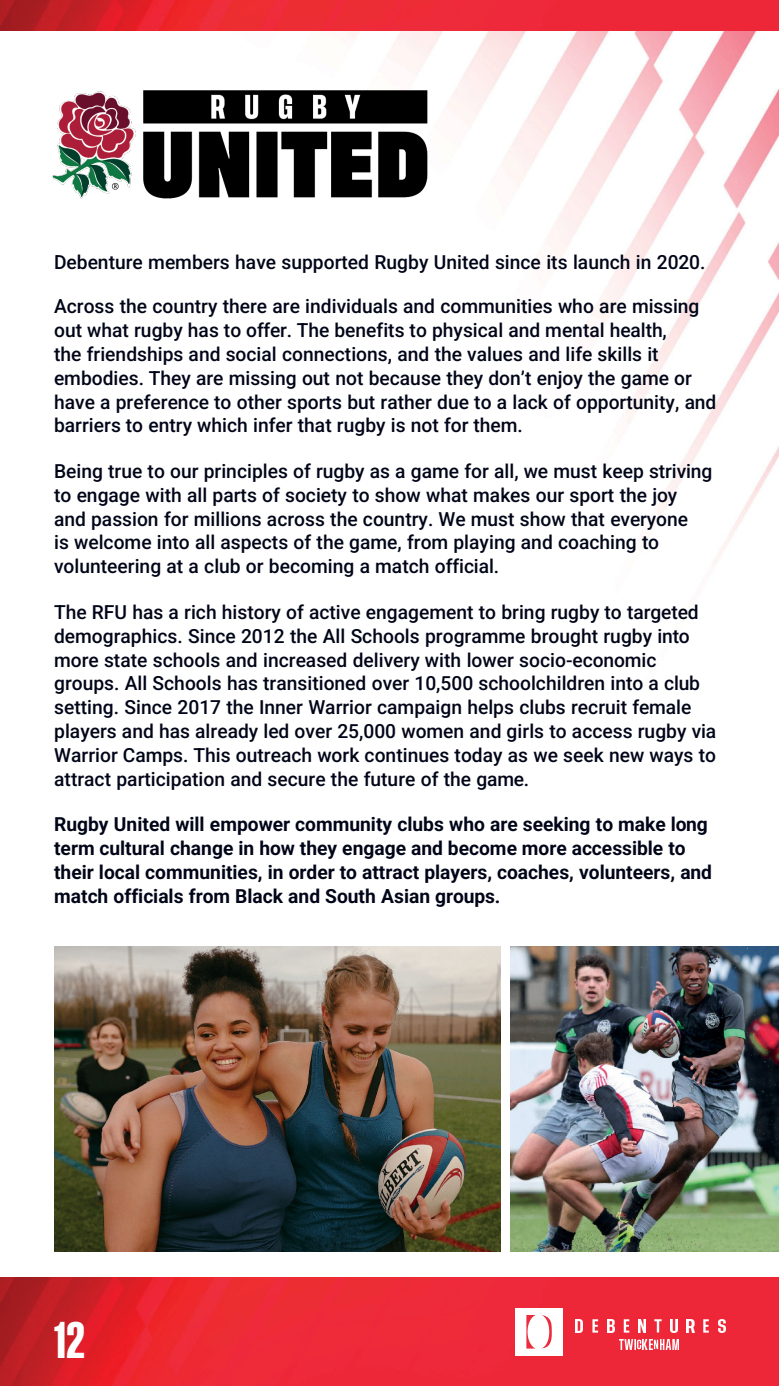
<style>
.page{position:relative;width:779px;height:1386px;background:#fff}
.page>*{position:absolute;margin:0;border:0;box-sizing:border-box;transform-origin:0 0}
.t1{font:600 38.15px "Tusker Grotesk 5600";color:#fff}
.t2{font:500 19.25px/23.8px "Roboto";color:#000518}
.t3{font:700 19.25px/23.8px "Roboto";color:#000518}
</style>
<div class="page">
<img style="left:8px;top:30px;width:771px;height:535px">
<img style="left:0;top:1277px;width:779px;height:108px">
<div style="left:515px;top:1307px;width:48px;height:48px;background:#fff"></div>
<svg style="left:526px;top:1315px;width:9px;height:33px"></svg>
<svg style="left:542px;top:1315px;width:10px;height:33px"></svg>
<img style="left:576px;top:1318px;width:7px;height:14px">
<svg style="left:592px;top:1318px;width:6px;height:14px"></svg>
<img style="left:607px;top:1318px;width:7px;height:14px">
<svg style="left:624px;top:1318px;width:5px;height:14px"></svg>
<img style="left:639px;top:1318px;width:7px;height:14px">
<svg style="left:654px;top:1318px;width:7px;height:14px"></svg>
<img style="left:670px;top:1318px;width:7px;height:14px">
<img style="left:687px;top:1318px;width:7px;height:14px">
<svg style="left:703px;top:1318px;width:6px;height:14px"></svg>
<img style="left:718px;top:1318px;width:7px;height:14px">
<img style="left:619px;top:1339px;width:16px;height:9px">
<svg style="left:637px;top:1339px;width:21px;height:9px"></svg>
<img style="left:660px;top:1339px;width:18px;height:9px">
<img style="left:0;top:0;width:779px;height:30px">
<img style="left:51px;top:90px;width:416px;height:125px">
<img style="left:510px;top:946px;width:269px;height:304px">
<img style="left:54px;top:946px;width:446px;height:304px">
<p class="t2" style="left:54px;top:249px;width:653px">Debenture members have supported Rugby United since its launch in 2020.</p>
<p class="t2" style="left:54px;top:294px;width:647px">Across the country there are individuals and communities who are missing out what rugby has to offer. The benefits to physical and mental health,</p>
<p class="t2" style="left:54px;top:341px;width:663px">the friendships and social connections, and the values and life skills it embodies. They are missing out not because they don’t enjoy the game or have a preference to other sports but rather due to a lack of opportunity, and barriers to entry which infer that rugby is not for them.</p>
<p class="t2" style="left:54px;top:458px;width:660px">Being true to our principles of rugby as a game for all, we must keep striving to engage with all parts of society to show what makes our sport the joy and passion for millions across the country. We must show that everyone</p>
<p class="t2" style="left:54px;top:530px;width:606px">is welcome into all aspects of the game, from playing and coaching to volunteering at a club or becoming a match official.</p>
<p class="t2" style="left:54px;top:599px;width:663px">The RFU has a rich history of active engagement to bring rugby to targeted demographics. Since 2012 the All Schools programme brought rugby into more state schools and increased delivery with lower socio-economic groups. All Schools has transitioned over 10,500 schoolchildren into a club setting. Since 2017 the Inner Warrior campaign helps clubs recruit female players and has already led over 25,000 women and girls to access rugby via Warrior Camps. This outreach work continues today as we seek new ways to attract participation and secure the future of the game.</p>
<p class="t3" style="left:54px;top:811px;width:659px">Rugby United will empower community clubs who are seeking to make long term cultural change in how they engage and become more accessible to their local communities, in order to attract players, coaches, volunteers, and match officials from Black and South Asian groups.</p>
<h1 class="t1" style="left:54px;top:1316px;width:32px">12</h1>
</div>
